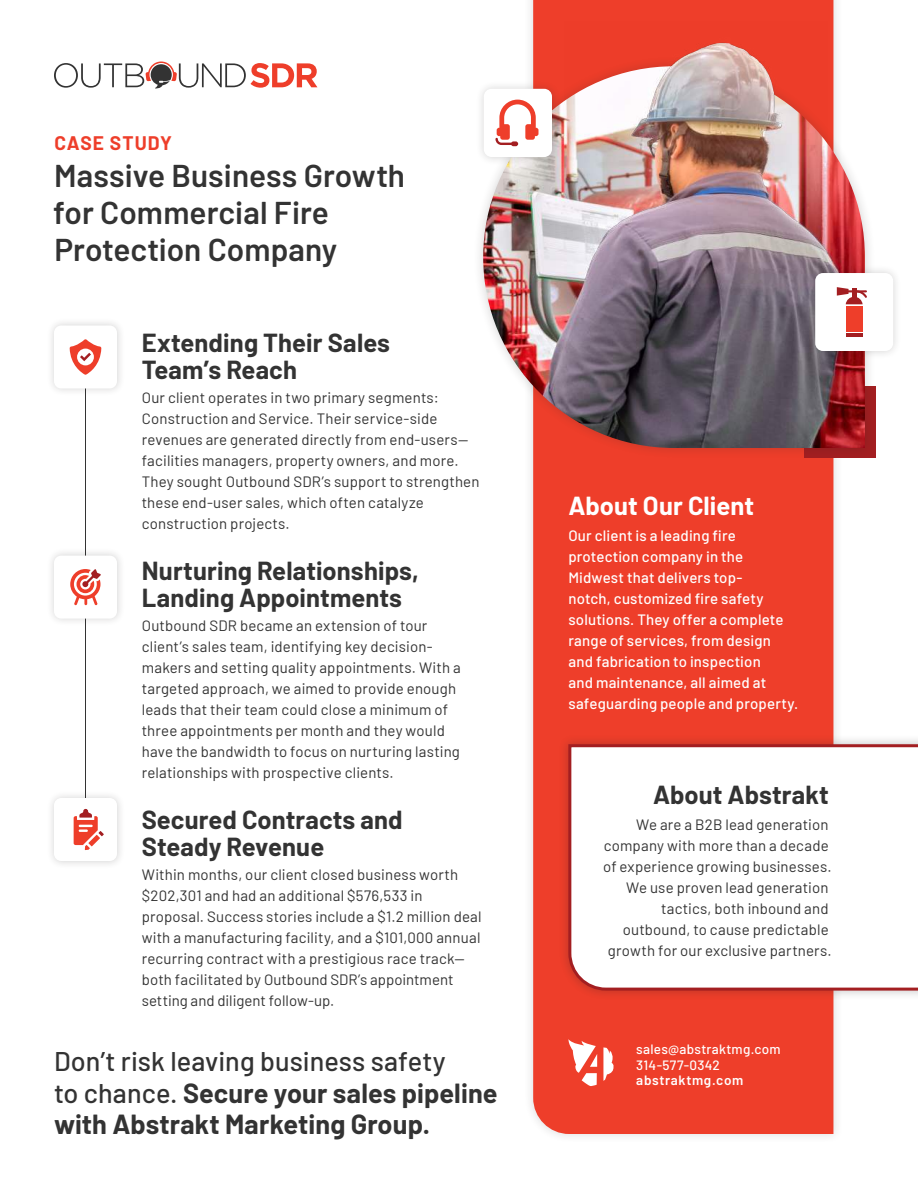
<style>
.page{position:relative;width:918px;height:1188px;background:#fff}
.page>*{position:absolute;margin:0;border:0;box-sizing:border-box;transform-origin:0 0}
.t1{font:600 31.5px/37px "Barlow";color:#333}
.t2{font:700 27px/31.5px "Barlow";letter-spacing:.005em;color:#333}
.t3{font:700 25.5px/27px "Barlow";letter-spacing:.005em;color:#333}
.t4{font:700 25.5px "Barlow";color:#fff}
.t5{font:700 19.2px "Barlow";letter-spacing:.05em;color:#ee3e2a}
.t6{font:15px/21px "Barlow";letter-spacing:.01em;color:#333}
.t7{font:500 15px/21px "Barlow";letter-spacing:.01em;color:#fff}
.t8{font:500 13.5px/16.5px "Barlow";letter-spacing:.025em;color:#fff}
.t9{font:600 13.5px "Barlow";letter-spacing:.05em;color:#fff}
.s1{font-weight:500}
</style>
<div class="page">
<div style="left:524px;top:0;width:319px;height:1144px;background:#f8f8f8"></div>
<div style="left:533px;top:0;width:300px;height:1134px;background:#ee3e2a"></div>
<div style="left:559px;top:735px;width:359px;height:265px;background:#221f1f;opacity:.25"></div>
<svg style="left:567px;top:743px;width:351px;height:249px"></svg>
<svg style="left:603px;top:1047px;width:11px;height:34px"></svg>
<svg style="left:568px;top:1039px;width:29px;height:47px"></svg>
<svg style="left:54px;top:62px;width:263px;height:26px"></svg>
<hr style="left:85px;top:357px;width:1px;height:489px;background:#333">
<div style="left:46px;top:318px;width:79px;height:79px;background:#221f1f;opacity:.2"></div>
<div style="left:54px;top:325px;width:63px;height:63px;background:#fff;border-radius:7px"></div>
<svg style="left:70px;top:339px;width:31px;height:36px"></svg>
<div style="left:46px;top:548px;width:79px;height:79px;background:#221f1f;opacity:.2"></div>
<div style="left:54px;top:556px;width:63px;height:63px;background:#fff;border-radius:7px"></div>
<svg style="left:70px;top:569px;width:31px;height:36px"></svg>
<div style="left:46px;top:790px;width:79px;height:79px;background:#221f1f;opacity:.2"></div>
<div style="left:54px;top:798px;width:63px;height:63px;background:#fff;border-radius:7px"></div>
<svg style="left:74px;top:809px;width:30px;height:41px"></svg>
<div style="left:472px;top:55px;width:404px;height:404px;background:#221f1f;opacity:.2"></div>
<img style="left:483px;top:66px;width:382px;height:382px">
<img style="left:565px;top:22px;width:262px;height:257px">
<div style="left:806px;top:264px;width:96px;height:96px;background:#221f1f;opacity:.2"></div>
<div style="left:815px;top:273px;width:78px;height:78px;background:#fff;border-radius:8px"></div>
<hr style="left:846px;top:334px;width:17px;height:3px;background:#a31e21">
<svg style="left:837px;top:287px;width:30px;height:17px"></svg>
<div style="left:846px;top:306px;width:17px;height:26px;background:#ee3e2a"></div>
<div style="left:475px;top:80px;width:86px;height:86px;background:#221f1f;opacity:.2"></div>
<div style="left:484px;top:89px;width:68px;height:68px;background:#fff;border-radius:8px"></div>
<svg style="left:495px;top:100px;width:44px;height:46px"></svg>
<p class="t5" style="left:55px;top:136px;width:119px">CASE STUDY</p>
<h1 class="t1" style="left:53px;top:160px;width:354px">Massive Business Growth for Commercial Fire<br>Protection Company</h1>
<h3 class="t3" style="left:142px;top:331px;width:250px">Extending Their Sales<br>Team’s Reach</h3>
<p class="t6" style="left:142px;top:388px;width:339px">Our client operates in two primary segments:<br>Construction and Service. Their service-side revenues are generated directly from end-users— facilities managers, property owners, and more.<br>They sought Outbound SDR’s support to strengthen these end-user sales, which often catalyze construction projects.</p>
<h3 class="t3" style="left:142px;top:559px;width:279px">Nurturing Relationships,<br>Landing Appointments</h3>
<p class="t6" style="left:142px;top:616px;width:321px">Outbound SDR became an extension of tour client’s sales team, identifying key decision&shy;makers and setting quality appointments. With a targeted approach, we aimed to provide enough leads that their team could close a minimum of three appointments per month and they would have the bandwidth to focus on nurturing lasting relationships with prospective clients.</p>
<h3 class="t3" style="left:142px;top:808px;width:262px">Secured Contracts and<br>Steady Revenue</h3>
<p class="t6" style="left:142px;top:865px;width:341px">Within months, our client closed business worth $202,301 and had an additional $576,533 in proposal. Success stories include a $1.2 million deal with a manufacturing facility, and a $101,000 annual recurring contract with a prestigious race track— both facilitated by Outbound SDR’s appointment setting and diligent follow-up.</p>
<h2 class="t2" style="left:54px;top:1048px;width:445px"><span class="s1">Don’t risk leaving business safety<br>to chance.</span> Secure your sales pipeline with Abstrakt Marketing Group.</h2>
<h3 class="t4" style="left:568px;top:496px;width:187px">About Our Client</h3>
<p class="t7" style="left:568px;top:524px;width:231px">Our client is a leading 昀椀re protection company in the<br>Midwest that delivers top-<br>notch, customized 昀椀re safety solutions. They offer a complete range of services, from design and fabrication to inspection<br>and maintenance, all aimed at safeguarding people and property.</p>
<h3 class="t3" style="left:653px;top:784px;width:178px">About Abstrakt</h3>
<p class="t6" style="left:603px;top:815px;width:230px;text-align:right">We are a B2B lead generation company with more than a decade of experience growing businesses.<br>We use proven lead generation tactics, both inbound and outbound, to cause predictable growth for our exclusive partners.</p>
<p class="t8" style="left:636px;top:1042px;width:146px">sales@abstraktmg.com<br>314-577-0342</p>
<p class="t9" style="left:636px;top:1075px;width:109px">abstraktmg.com</p>
</div>
